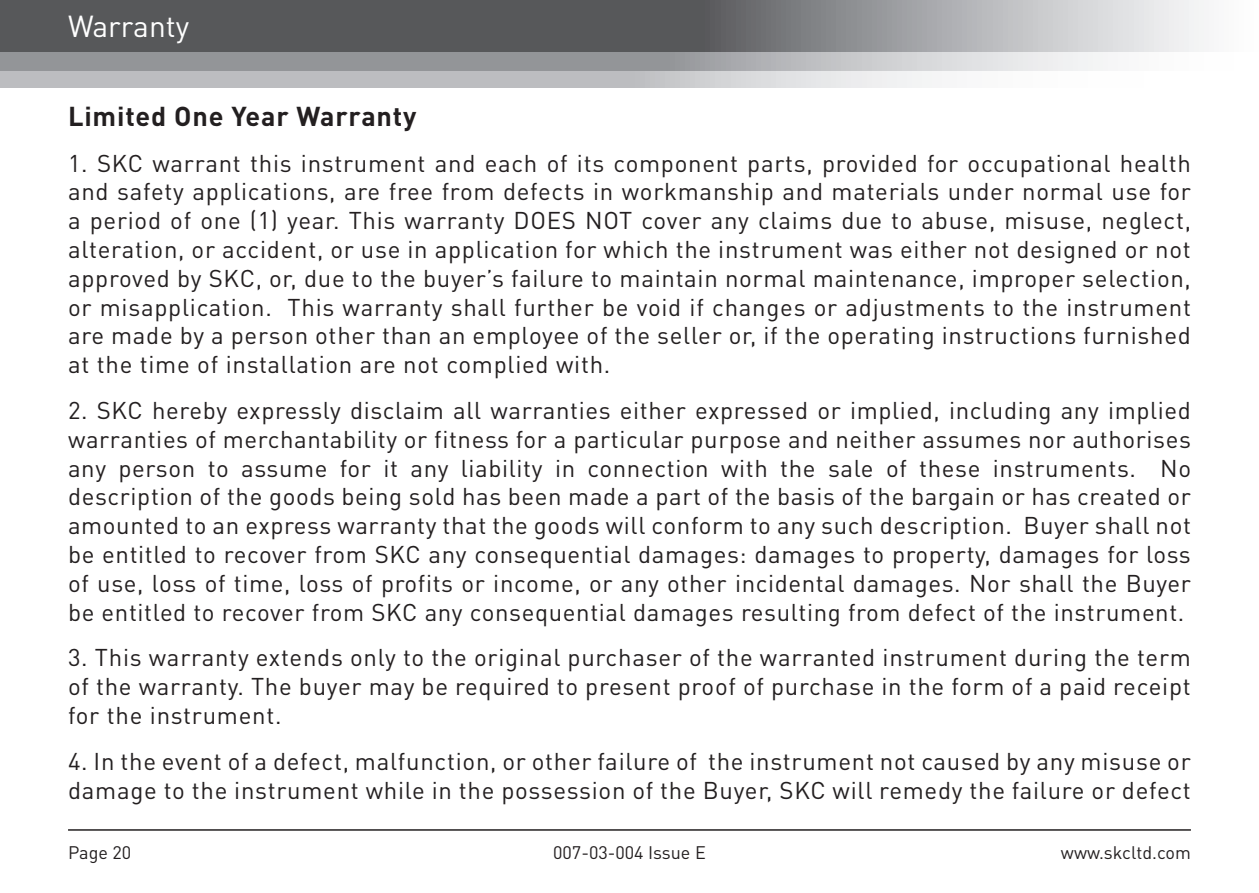
<style>
.page{position:relative;width:1259px;height:893px;background:#fff}
.page>*{position:absolute;margin:0;border:0;box-sizing:border-box;transform-origin:0 0}
.t1{font:30px "DIN Pro";color:#fff}
.Body_Title{font:700 27px "DIN Pro";letter-spacing:.03em;color:#231f20}
.Plain_Body_Text{font:24px/28.8px "DIN Pro";letter-spacing:.03em;color:#231f20;text-align:justify}
.t2{font:18px "DIN Pro";color:#231f20}
</style>
<div class="page">
<svg style="left:0;top:71px;width:932px;height:17px;background:#c6c7ca"></svg>
<svg style="left:0;top:51px;width:1204px;height:20px;background:#adaeb1"></svg>
<svg style="left:0;top:0;width:1204px;height:51px;background:#7a7b7d"></svg>
<hr style="left:68px;top:829px;width:1123px;height:2px;background:#231f20">
<p class="t1" style="left:68px;top:6px;width:123px">Warranty</p>
<p class="Body_Title" style="left:68px;top:98px;width:350px">Limited One Year Warranty</p>
<p class="Plain_Body_Text" style="left:68px;top:147px;width:1124px">1. SKC warrant this instrument and each of its component parts, provided for occupational health and safety applications, are free from defects in workmanship and materials under normal use for a period of one (1) year. This warranty DOES NOT cover any claims due to abuse, misuse, neglect, alteration, or accident, or use in application for which the instrument was either not designed or not approved by SKC, or, due to the buyer’s failure to maintain normal maintenance, improper selection, or misapplication. This warranty shall further be void if changes or adjustments to the instrument are made by a person other than an employee of the seller or, if the operating instructions furnished at the time of installation are not complied with.</p>
<p class="Plain_Body_Text" style="left:68px;top:395px;width:1124px">2. SKC hereby expressly disclaim all warranties either expressed or implied, including any implied warranties of merchantability or fitness for a particular purpose and neither assumes nor authorises any person to assume for it any liability in connection with the sale of these instruments. No description of the goods being sold has been made a part of the basis of the bargain or has created or amounted to an express warranty that the goods will conform to any such description. Buyer shall not be entitled to recover from SKC any consequential damages: damages to property, damages for loss of use, loss of time, loss of profits or income, or any other incidental damages. Nor shall the Buyer be entitled to recover from SKC any consequential damages resulting from defect of the instrument.</p>
<p class="Plain_Body_Text" style="left:68px;top:642px;width:1124px">3. This warranty extends only to the original purchaser of the warranted instrument during the term of the warranty. The buyer may be required to present proof of purchase in the form of a paid receipt for the instrument.</p>
<p class="Plain_Body_Text" style="left:68px;top:746px;width:1124px">4. In the event of a defect, malfunction, or other failure of the instrument not caused by any misuse or damage to the instrument while in the possession of the Buyer, SKC will remedy the failure or defect</p>
<p class="t2" style="left:68px;top:840px;width:65px">Page 20</p>
<p class="t2" style="left:553px;top:840px;width:154px">007-03-004 Issue E</p>
<p class="t2" style="left:1061px;top:840px;width:131px">www.skcltd.com</p>
</div>
